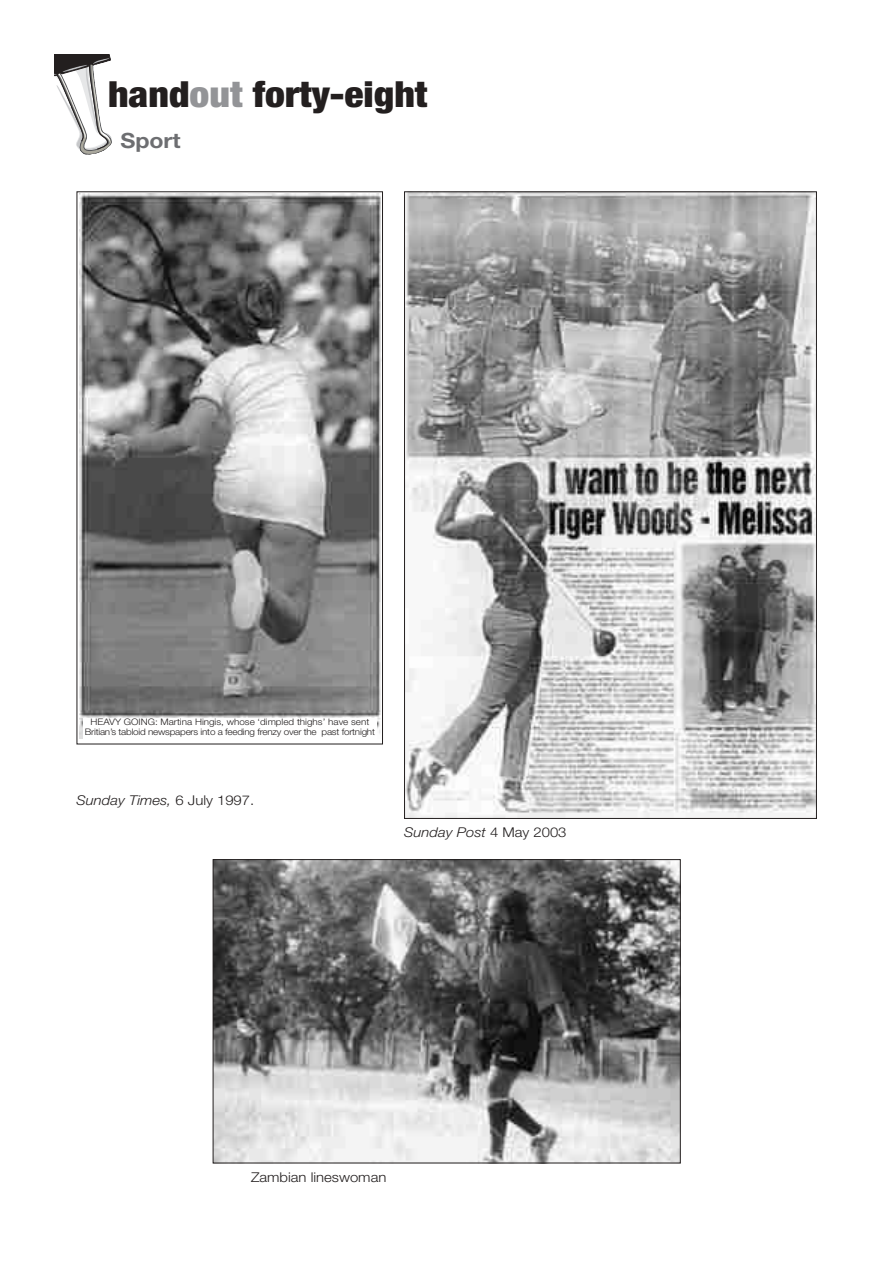
<style>
.page{position:relative;width:893px;height:1262px;background:#fff}
.page>*{position:absolute;margin:0;border:0;box-sizing:border-box;transform-origin:0 0}
.t1{font:900 condensed 36px "Helvetica Neue";color:#231f1f;scale:1.1 1}
.t2{font:700 21px "Helvetica Neue";color:#6d6e71;scale:1.1 1}
.t3{font:italic 300 13.5px "Helvetica Neue";color:#231f1f;scale:1.1 1}
.t4{font:300 13.5px "Helvetica Neue";color:#231f1f;scale:1.1 1}
.t5{font:300 9px/10.5px "Helvetica Neue";letter-spacing:-.02em;color:#231f1f;text-align:center;scale:1.1 1}
.s1{color:#939497}
.s2{font-style:normal}
</style>
<div class="page">
<svg style="left:54px;top:54px;width:58px;height:101px"></svg>
<img style="left:79px;top:193px;width:302px;height:546px">
<div style="left:77px;top:191px;width:306px;height:553px;border:1px solid #231f1f"></div>
<img style="left:215px;top:861px;width:463px;height:300px">
<div style="left:213px;top:859px;width:467px;height:304px;border:1px solid #231f1f"></div>
<img style="left:406px;top:193px;width:408px;height:624px">
<div style="left:83px;top:718px;width:293px;height:21px;background:#fff"></div>
<h1 class="t1" style="left:108px;top:81px;width:292px">hand<span class="s1">out</span> forty-eight</h1>
<h2 class="t2" style="left:120px;top:133px;width:56px">Sport</h2>
<p class="t5" style="left:85px;top:717px;width:265px">HEAVY GOING: Martina Hingis, whose ‘dimpled thighs’ have sent<br>Britian’s tabloid newspapers into a feeding frenzy over the past fortnight</p>
<h3 class="t3" style="left:77px;top:795px;width:163px">Sunday Times, <span class="s2">6 July 1997.</span></h3>
<h3 class="t3" style="left:404px;top:827px;width:149px">Sunday Post <span class="s2">4 May 2003</span></h3>
<h3 class="t4" style="left:251px;top:1171px;width:125px">Zambian lineswoman</h3>
</div>
